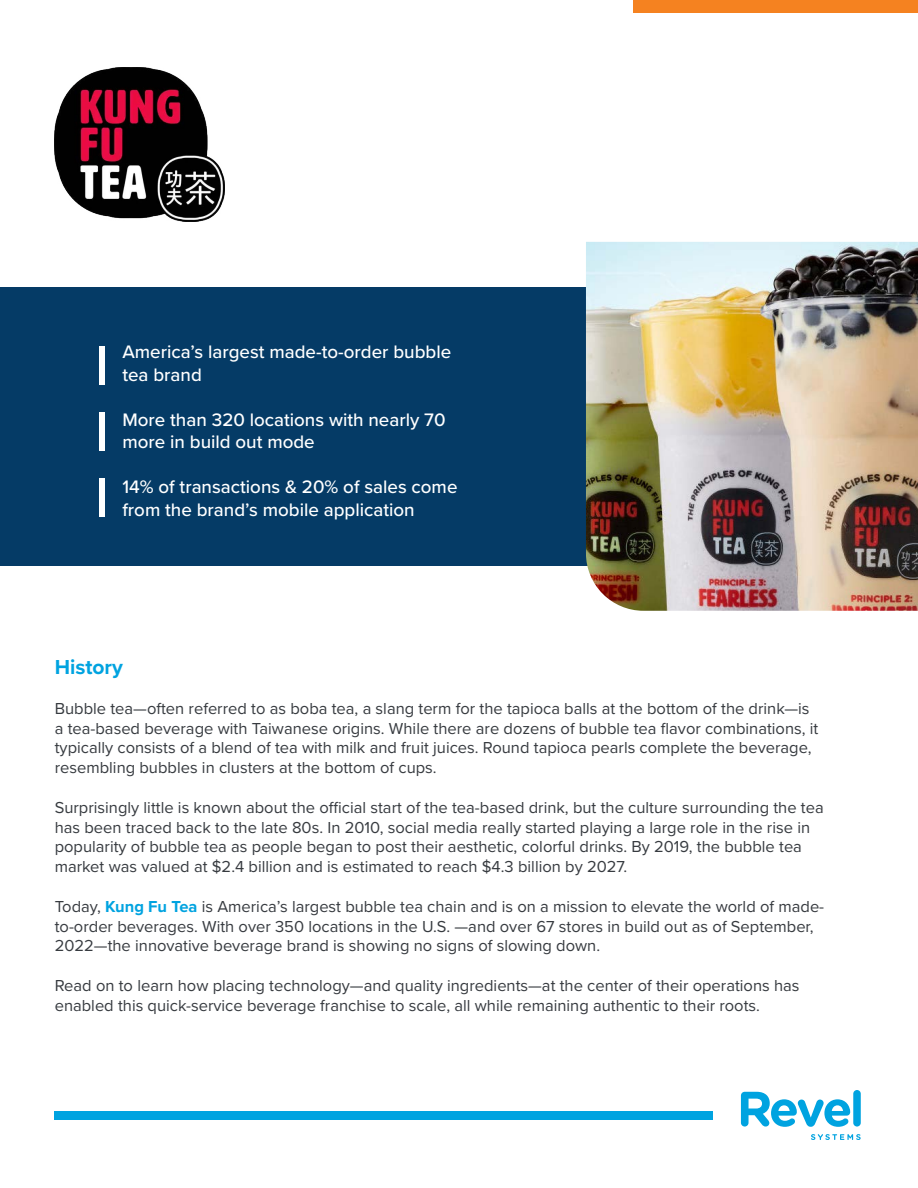
<style>
.page{position:relative;width:918px;height:1188px;background:#fff}
.page>*{position:absolute;margin:0;border:0;box-sizing:border-box;transform-origin:0 0}
.t1{font:700 21px "Proxima Nova";color:#00a3e0}
.t2{font:500 18.75px/22.5px "Proxima Nova";color:#fff}
.t3{font:16.5px/19.8px "Proxima Nova";color:#373b40}
.s1{font-weight:700;color:#00a3e0}
</style>
<div class="page">
<div style="left:633px;top:0;width:285px;height:12px;background:#f58220"></div>
<svg style="left:741px;top:1090px;width:120px;height:37px"></svg>
<svg style="left:811px;top:1134px;width:50px;height:6px"></svg>
<div style="left:54px;top:1111px;width:659px;height:9px;background:#00a3e0"></div>
<div style="left:1px;top:287px;width:916px;height:279px;background:#053b66"></div>
<img style="left:55px;top:68px;width:170px;height:154px">
<div style="left:100px;top:346px;width:5px;height:38px;background:#fff"></div>
<div style="left:100px;top:412px;width:5px;height:39px;background:#fff"></div>
<div style="left:100px;top:479px;width:5px;height:38px;background:#fff"></div>
<img style="left:586px;top:242px;width:332px;height:369px">
<p class="t2" style="left:122px;top:340px;width:330px">America’s largest made-to-order bubble tea brand</p>
<p class="t2" style="left:122px;top:408px;width:325px">More than 320 locations with nearly 70 more in build out mode</p>
<p class="t2" style="left:122px;top:475px;width:337px">14% of transactions &amp; 20% of sales come from the brand’s mobile application</p>
<p class="t1" style="left:55px;top:652px;width:70px">History</p>
<p class="t3" style="left:55px;top:698px;width:765px">Bubble tea—often referred to as boba tea, a slang term for the tapioca balls at the bottom of the drink—is a tea-based beverage with Taiwanese origins. While there are dozens of bubble tea flavor combinations, it typically consists of a blend of tea with milk and fruit juices. Round tapioca pearls complete the beverage, resembling bubbles in clusters at the bottom of cups.</p>
<p class="t3" style="left:55px;top:797px;width:771px">Surprisingly little is known about the official start of the tea-based drink, but the culture surrounding the tea has been traced back to the late 80s. In 2010, social media really started playing a large role in the rise in popularity of bubble tea as people began to post their aesthetic, colorful drinks. By 2019, the bubble tea market was valued at $2.4 billion and is estimated to reach $4.3 billion by 2027.</p>
<p class="t3" style="left:55px;top:896px;width:771px">Today, <span class="s1">Kung Fu Tea</span> is America’s largest bubble tea chain and is on a mission to elevate the world of made&shy;to-order beverages. With over 350 locations in the U.S. —and over 67 stores in build out as of September,<br>2022—the innovative beverage brand is showing no signs of slowing down.</p>
<p class="t3" style="left:55px;top:975px;width:746px">Read on to learn how placing technology—and quality ingredients—at the center of their operations has enabled this quick-service beverage franchise to scale, all while remaining authentic to their roots.</p>
</div>
